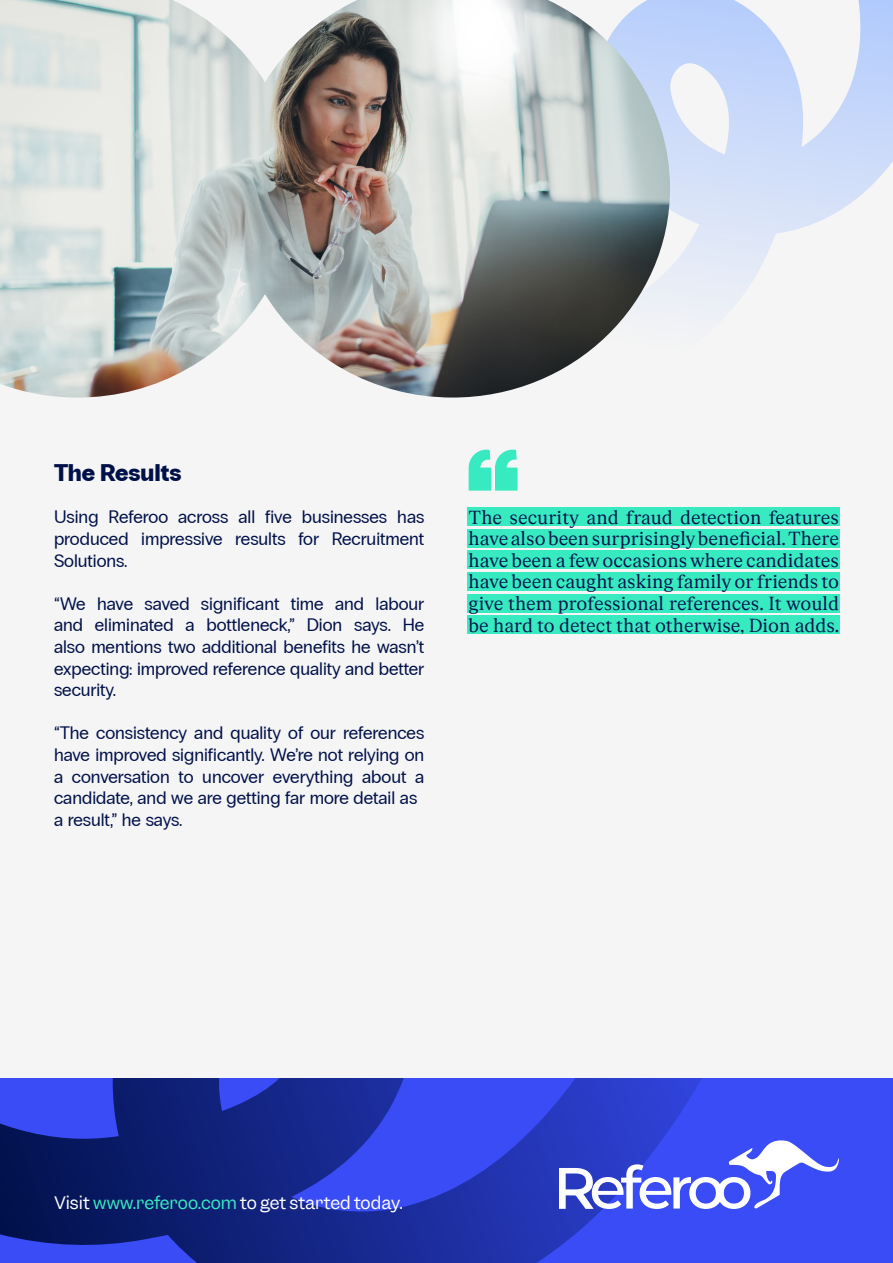
<style>
.page{position:relative;width:893px;height:1263px;background:#fff}
.page>*{position:absolute;margin:0;border:0;box-sizing:border-box;transform-origin:0 0}
.t1{font:900 24px "PP Radio Grotesk";color:#001049}
.t2{font:18px/21.6px "PP Radio Grotesk";color:#001049;text-align:justify}
.t3{font:18px/21.6px "FK Roman Standard";color:#001049;text-align:justify}
.t4{font:16.5px "Garnett";color:#fff}
.s1{color:#37eac0}
</style>
<div class="page">
<div style="left:0;top:1077px;width:893px;height:186px;background:#394cf5"></div>
<svg style="left:0;top:1077px;width:728px;height:186px"></svg>
<div style="left:0;top:0;width:893px;height:1077px;background:#f5f5f5"></div>
<svg style="left:670px;top:0;width:223px;height:305px"></svg>
<img style="left:0;top:0;width:670px;height:398px">
<div style="left:467px;top:508px;width:373px;height:18px;background:#37eac0"></div>
<div style="left:467px;top:529px;width:373px;height:18px;background:#37eac0"></div>
<div style="left:467px;top:551px;width:373px;height:18px;background:#37eac0"></div>
<div style="left:467px;top:572px;width:373px;height:18px;background:#37eac0"></div>
<div style="left:467px;top:594px;width:373px;height:18px;background:#37eac0"></div>
<div style="left:467px;top:616px;width:373px;height:18px;background:#37eac0"></div>
<svg style="left:469px;top:450px;width:49px;height:41px"></svg>
<svg style="left:559px;top:1140px;width:280px;height:69px"></svg>
<p class="t1" style="left:54px;top:459px;width:129px">The Results</p>
<p class="t2" style="left:54px;top:506px;width:372px">Using Referoo across all five businesses has produced impressive results for Recruitment Solutions.</p>
<p class="t2" style="left:54px;top:593px;width:372px">“We have saved significant time and labour and eliminated a bottleneck,” Dion says. He also mentions two additional benefits he wasn’t expecting: improved reference quality and better</p>
<p class="t2" style="left:54px;top:679px;width:64px">security.</p>
<p class="t2" style="left:54px;top:722px;width:372px">“The consistency and quality of our references have improved significantly. We’re not relying on a conversation to uncover everything about a candidate, and we are getting far more detail as</p>
<p class="t2" style="left:54px;top:809px;width:130px">a result,” he says.</p>
<p class="t3" style="left:469px;top:505px;width:372px">The security and fraud detection features have also been surprisingly beneficial. There have been a few occasions where candidates have been caught asking family or friends to give them professional references. It would be hard to detect that otherwise, Dion adds.</p>
<p class="t4" style="left:54px;top:1192px;width:350px">Visit <span class="s1">www.referoo.com</span> to get started today.</p>
</div>
